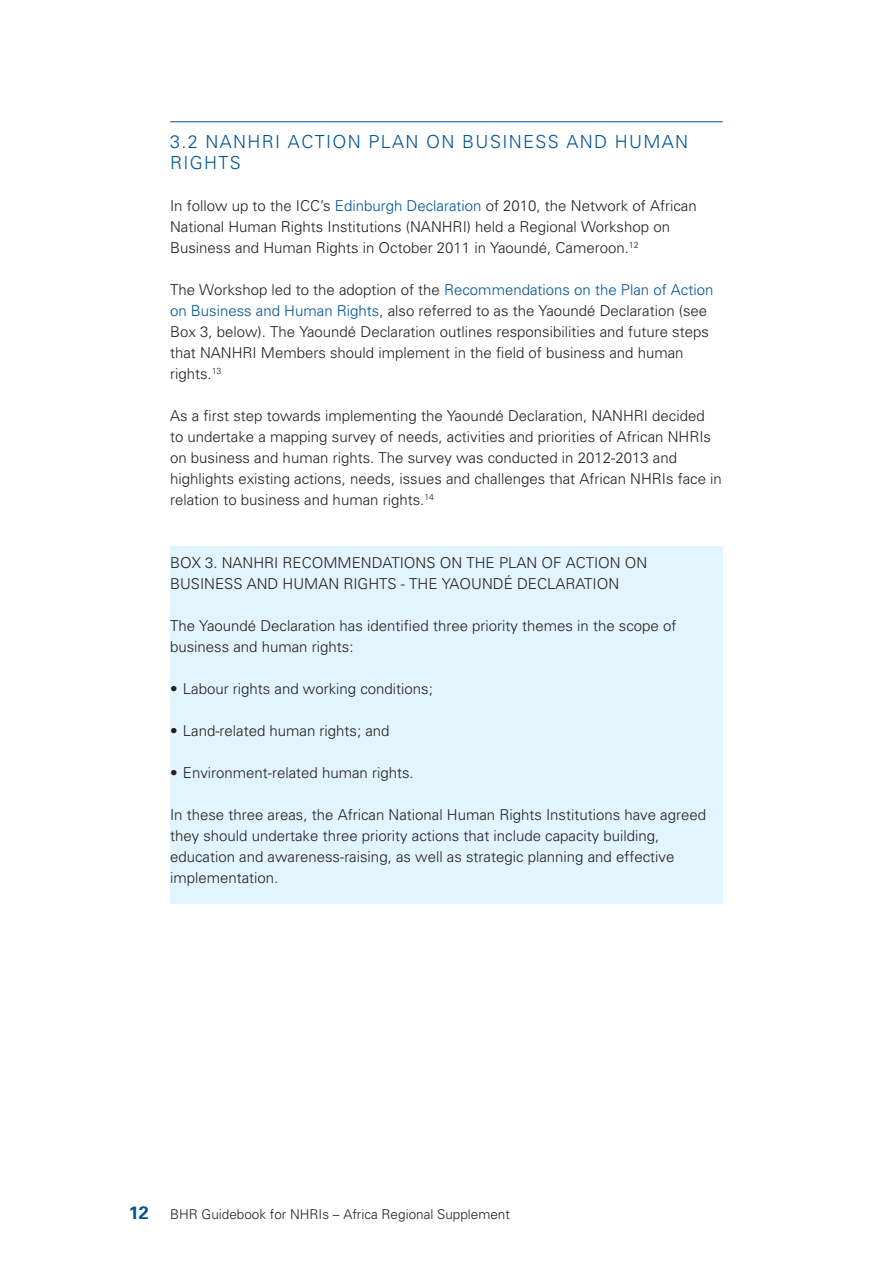
<style>
.page{position:relative;width:893px;height:1263px;background:#fff}
.page>*{position:absolute;margin:0;border:0;box-sizing:border-box;transform-origin:0 0}
.Heading_2{font:300 18px/21px "Univers";letter-spacing:.075em;color:#005496}
.Brød{font:300 15px/21px "Univers";color:#231f20}
.Boksrubrik{font:300 15px/21px "Univers";color:#231f20}
.t1{font:300 13.5px "Univers";color:#231f20}
.s1{color:#005496}
.s2{font-weight:700;font-size:18px;color:#005496}
</style>
<div class="page">
<hr style="left:170px;top:122px;width:553px;height:1px;background:#005496">
<div style="left:170px;top:546px;width:553px;height:358px;background:#e2f4fd"></div>
<p class="Heading_2" style="left:170px;top:130px;width:520px">3.2 NANHRI ACTION PLAN ON BUSINESS AND HUMAN<br>RIGHTS</p>
<p class="Brød" style="left:170px;top:194px;width:528px">In follow up to the ICC’s <span class="s1">Edinburgh Declaration</span> of 2010, the Network of African<br>National Human Rights Institutions (NANHRI) held a Regional Workshop on<br>Business and Human Rights in October 2011 in Yaoundé, Cameroon.<sup>12</sup></p>
<p class="Brød" style="left:170px;top:278px;width:545px">The Workshop led to the adoption of the <span class="s1">Recommendations on the Plan of Action on Business and Human Rights</span>, also referred to as the Yaoundé Declaration (see Box 3, below). The Yaoundé Declaration outlines responsibilities and future steps that NANHRI Members should implement in the field of business and human rights.<sup>13</sup></p>
<p class="Brød" style="left:170px;top:404px;width:553px">As a first step towards implementing the Yaoundé Declaration, NANHRI decided<br>to undertake a mapping survey of needs, activities and priorities of African NHRIs on business and human rights. The survey was conducted in 2012-2013 and highlights existing actions, needs, issues and challenges that African NHRIs face in relation to business and human rights.<sup>14</sup></p>
<p class="Boksrubrik" style="left:170px;top:551px;width:479px">BOX 3. NANHRI RECOMMENDATIONS ON THE PLAN OF ACTION ON<br>BUSINESS AND HUMAN RIGHTS - THE YAOUNDÉ DECLARATION</p>
<p class="Brød" style="left:170px;top:614px;width:508px">The Yaoundé Declaration has identified three priority themes in the scope of business and human rights:</p>
<p class="Brød" style="left:170px;top:677px;width:264px">• Labour rights and working conditions;</p>
<p class="Brød" style="left:170px;top:719px;width:221px">• Land-related human rights; and</p>
<p class="Brød" style="left:170px;top:761px;width:245px">• Environment-related human rights.</p>
<p class="Brød" style="left:170px;top:803px;width:537px">In these three areas, the African National Human Rights Institutions have agreed they should undertake three priority actions that include capacity building, education and awareness-raising, as well as strategic planning and effective implementation.</p>
<p class="t1" style="left:129px;top:1206px;width:383px"><span class="s2">12</span> BHR Guidebook for NHRIs – Africa Regional Supplement</p>
</div>
